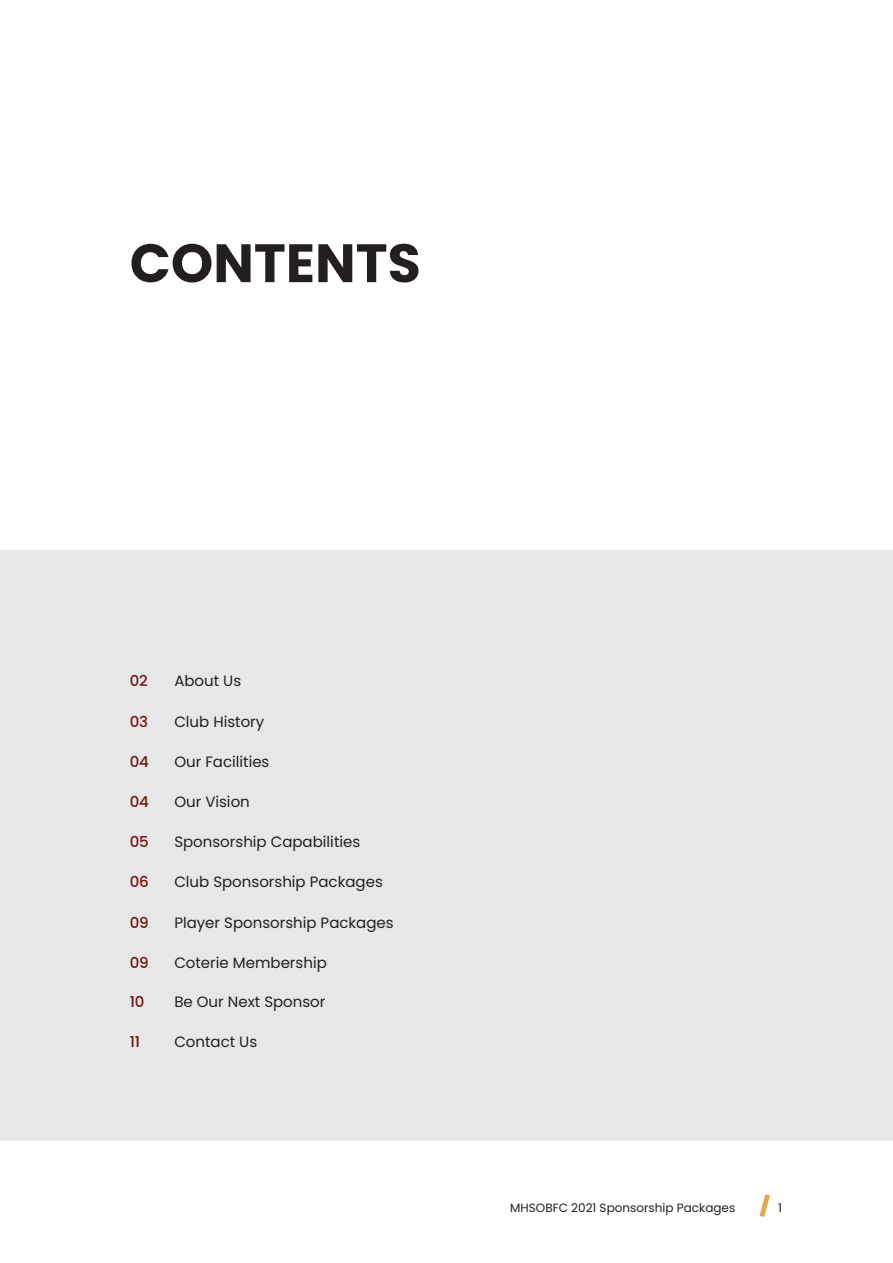
<style>
.page{position:relative;width:893px;height:1263px;background:#fff}
.page>*{position:absolute;margin:0;border:0;box-sizing:border-box;transform-origin:0 0}
.t1{font:700 54px "Poppins";color:#231f20}
.t2{font:15px "Poppins";color:#231f20}
.t3{font:500 15px "Poppins";color:#74140e}
.t4{font:12px "Poppins";color:#231f20}
</style>
<div class="page">
<div style="left:0;top:550px;width:893px;height:591px;background:#e6e7e9"></div>
<svg style="left:759px;top:1194px;width:11px;height:23px"></svg>
<h1 class="t1" style="left:130px;top:232px;width:293px">CONTENTS</h1>
<p class="t3" style="left:130px;top:672px;width:20px">02</p>
<p class="t2" style="left:174px;top:672px;width:68px">About Us</p>
<p class="t3" style="left:130px;top:713px;width:20px">03</p>
<p class="t2" style="left:174px;top:713px;width:92px">Club History</p>
<p class="t3" style="left:130px;top:753px;width:21px">04</p>
<p class="t2" style="left:174px;top:753px;width:97px">Our Facilities</p>
<p class="t3" style="left:130px;top:793px;width:21px">04</p>
<p class="t2" style="left:174px;top:793px;width:77px">Our Vision</p>
<p class="t3" style="left:130px;top:833px;width:21px">05</p>
<p class="t2" style="left:174px;top:833px;width:187px">Sponsorship Capabilities</p>
<p class="t3" style="left:130px;top:873px;width:21px">06</p>
<p class="t2" style="left:174px;top:873px;width:210px">Club Sponsorship Packages</p>
<p class="t3" style="left:130px;top:914px;width:21px">09</p>
<p class="t2" style="left:174px;top:914px;width:221px">Player Sponsorship Packages</p>
<p class="t3" style="left:130px;top:954px;width:21px">09</p>
<p class="t2" style="left:174px;top:954px;width:154px">Coterie Membership</p>
<p class="t3" style="left:130px;top:993px;width:16px">10</p>
<p class="t2" style="left:174px;top:993px;width:153px">Be Our Next Sponsor</p>
<p class="t3" style="left:130px;top:1033px;width:12px">11</p>
<p class="t2" style="left:174px;top:1033px;width:84px">Contact Us</p>
<p class="t4" style="left:510px;top:1201px;width:226px">MHSOBFC 2021 Sponsorship Packages</p>
<p class="t4" style="left:778px;top:1201px;width:5px">1</p>
</div>
